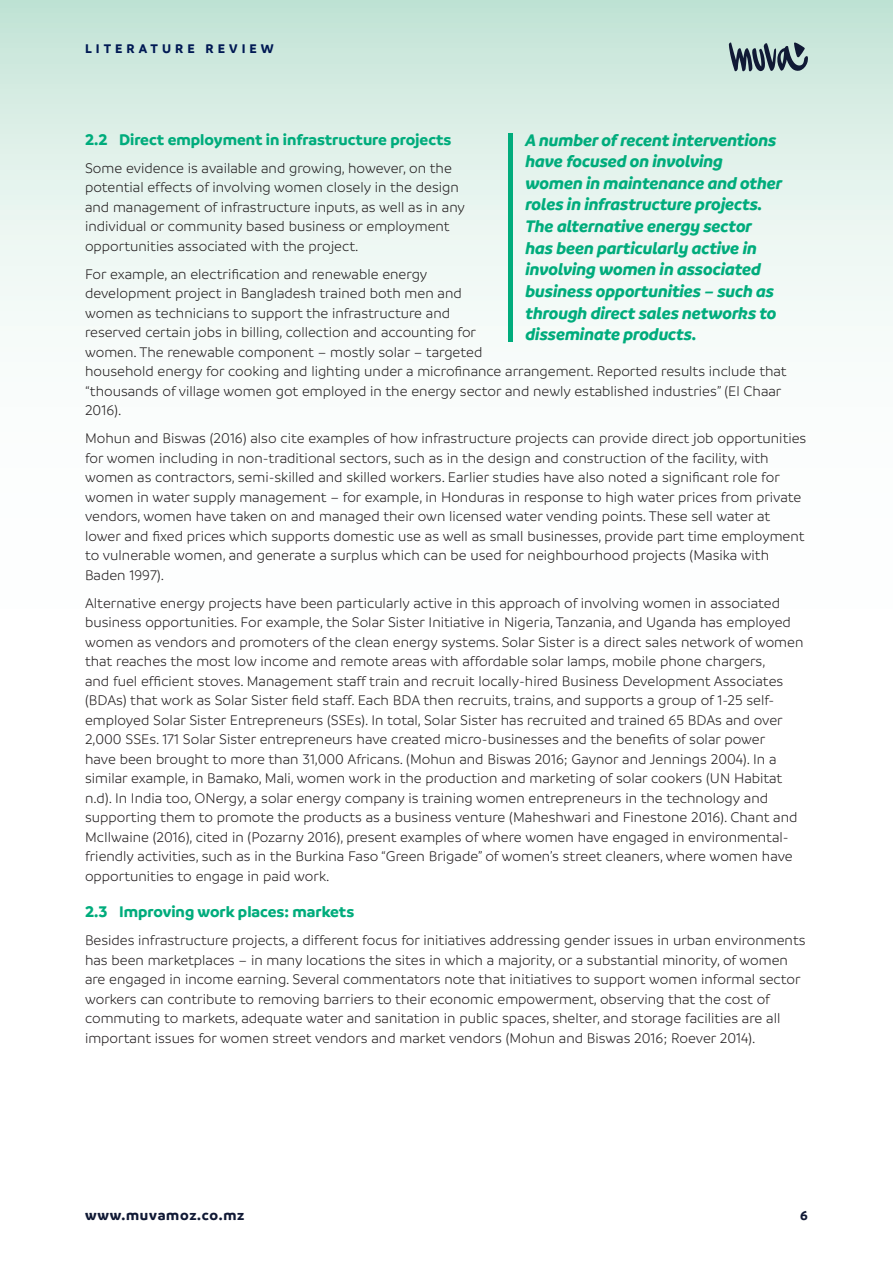
<style>
.page{position:relative;width:893px;height:1263px;background:#fff}
.page>*{position:absolute;margin:0;border:0;box-sizing:border-box;transform-origin:0 0}
.t1{font:italic 700 18px/21.6px "Branding";letter-spacing:-.01em;color:#00ac7c}
.t2{font:700 16.5px "Branding";color:#00ac7c}
.t3{font:300 15px/19.5px "Branding";color:#231f20}
.t4{font:700 15px "Branding";letter-spacing:.05em;color:#101935}
.t5{font:700 13.5px "Branding";letter-spacing:.3em;color:#001954}
.t6{font:700 13.5px "Branding";color:#101935}
</style>
<div class="page">
<svg style="left:0;top:0;width:893px;height:342px"></svg>
<svg style="left:729px;top:42px;width:79px;height:30px;background:#778b91"></svg>
<hr style="left:509px;top:133px;width:4px;height:208px;background:#00ac7c">
<p class="t5" style="left:85px;top:41px;width:190px">LITERATURE REVIEW</p>
<p class="t2" style="left:85px;top:130px;width:368px">2.2 Direct employment in infrastructure projects</p>
<p class="t3" style="left:85px;top:158px;width:381px">Some evidence is available and growing, however, on the potential effects of involving women closely in the design and management of infrastructure inputs, as well as in any individual or community based business or employment opportunities associated with the project.</p>
<p class="t3" style="left:85px;top:264px;width:703px">For example, an electrification and renewable energy<br>development project in Bangladesh trained both men and<br>women as technicians to support the infrastructure and<br>reserved certain jobs in billing, collection and accounting for<br>women. The renewable component – mostly solar – targeted<br>household energy for cooking and lighting under a microfinance arrangement. Reported results include that “thousands of village women got employed in the energy sector and newly established industries” (El Chaar 2016).</p>
<p class="t3" style="left:85px;top:429px;width:723px">Mohun and Biswas (2016) also cite examples of how infrastructure projects can provide direct job opportunities for women including in non-traditional sectors, such as in the design and construction of the facility, with women as contractors, semi-skilled and skilled workers. Earlier studies have also noted a significant role for women in water supply management – for example, in Honduras in response to high water prices from private vendors, women have taken on and managed their own licensed water vending points. These sell water at lower and fixed prices which supports domestic use as well as small businesses, provide part time employment to vulnerable women, and generate a surplus which can be used for neighbourhood projects (Masika with Baden 1997).</p>
<p class="t3" style="left:85px;top:593px;width:720px">Alternative energy projects have been particularly active in this approach of involving women in associated business opportunities. For example, the Solar Sister Initiative in Nigeria, Tanzania, and Uganda has employed women as vendors and promoters of the clean energy systems. Solar Sister is a direct sales network of women that reaches the most low income and remote areas with affordable solar lamps, mobile phone chargers,<br>and fuel efficient stoves. Management staff train and recruit locally-hired Business Development Associates (BDAs) that work as Solar Sister field staff. Each BDA then recruits, trains, and supports a group of 1-25 self&shy;employed Solar Sister Entrepreneurs (SSEs). In total, Solar Sister has recruited and trained 65 BDAs and over 2,000 SSEs. 171 Solar Sister entrepreneurs have created micro-businesses and the benefits of solar power<br>have been brought to more than 31,000 Africans. (Mohun and Biswas 2016; Gaynor and Jennings 2004). In a similar example, in Bamako, Mali, women work in the production and marketing of solar cookers (UN Habitat n.d). In India too, ONergy, a solar energy company is training women entrepreneurs in the technology and supporting them to promote the products as a business venture (Maheshwari and Finestone 2016). Chant and McIlwaine (2016), cited in (Pozarny 2016), present examples of where women have engaged in environmental&shy;friendly activities, such as in the Burkina Faso “Green Brigade” of women’s street cleaners, where women have opportunities to engage in paid work.</p>
<p class="t2" style="left:85px;top:902px;width:271px">2.3 Improving work places: markets</p>
<p class="t3" style="left:85px;top:931px;width:722px">Besides infrastructure projects, a different focus for initiatives addressing gender issues in urban environments has been marketplaces – in many locations the sites in which a majority, or a substantial minority, of women are engaged in income earning. Several commentators note that initiatives to support women informal sector workers can contribute to removing barriers to their economic empowerment, observing that the cost of commuting to markets, adequate water and sanitation in public spaces, shelter, and storage facilities are all important issues for women street vendors and market vendors (Mohun and Biswas 2016; Roever 2014).</p>
<p class="t1" style="left:526px;top:129px;width:258px">A number of recent interventions have focused on involving women in maintenance and other roles in infrastructure projects.<br>The alternative energy sector has been particularly active in involving women in associated business opportunities – such as through direct sales networks to disseminate products.</p>
<p class="t4" style="left:85px;top:1207px;width:161px">www.muvamoz.co.mz</p>
<p class="t6" style="left:800px;top:1208px;width:9px">6</p>
</div>
